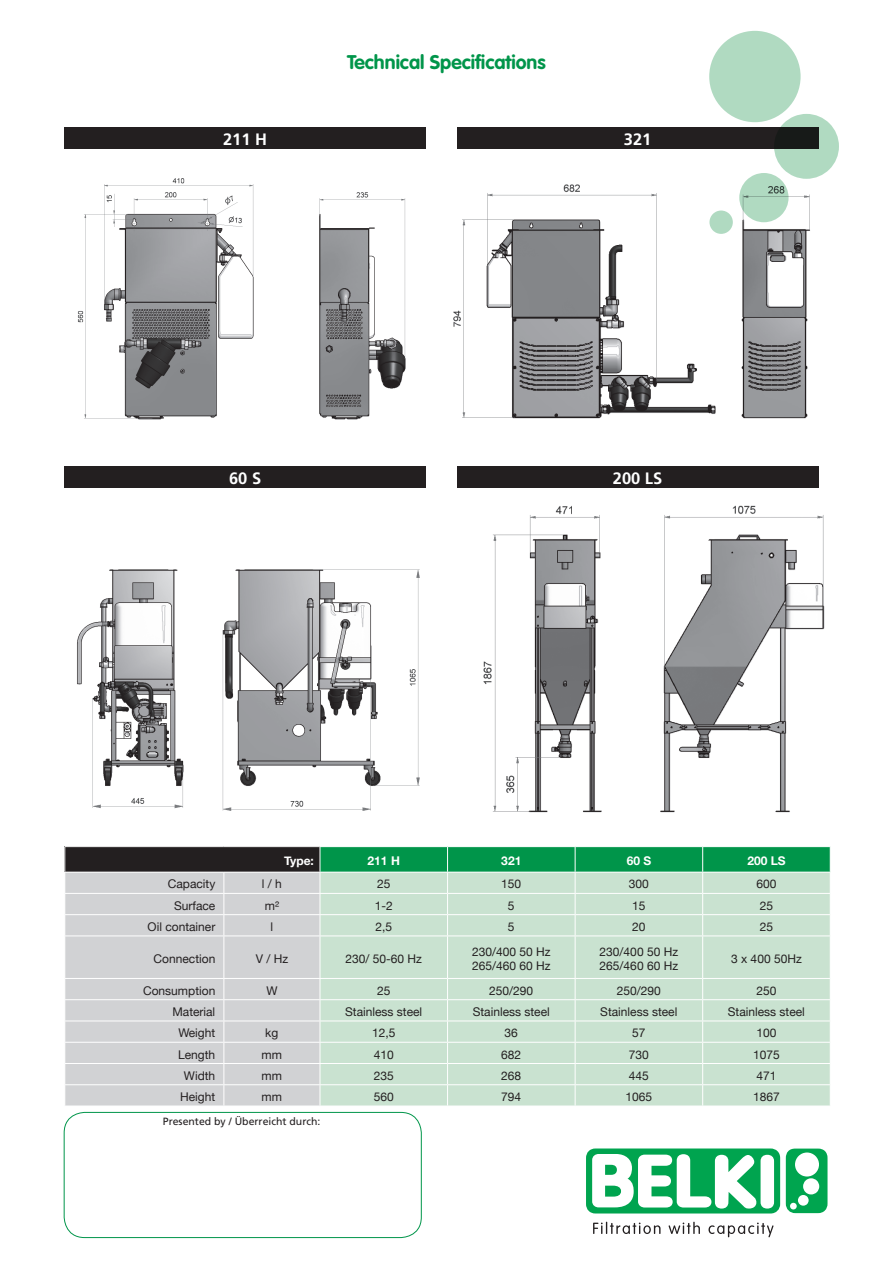
<style>
.page{position:relative;width:893px;height:1263px;background:#fff}
.page>*{position:absolute;margin:0;border:0;box-sizing:border-box;transform-origin:0 0}
.t1{font:700 19.5px "VAG Rounded";color:#00954a}
.t2{font:700 16.5px "Frutiger";color:#fff}
.t3{font:12px/14.4px "Helvetica Neue";color:#231f20}
.t4{font:700 12px "Helvetica Neue";color:#fff}
.t5{font:10.5px "Frutiger";color:#231f20}
</style>
<div class="page">
<div style="left:586px;top:1148px;width:194px;height:65px;background:#00a44f;border-radius:10px"></div>
<div style="left:761px;top:1155px;width:13px;height:53px;background:#fff;border-radius:7px"></div>
<svg style="left:592px;top:1154px;width:164px;height:54px"></svg>
<div style="left:786px;top:1148px;width:41px;height:65px;background:#00a54f;border-radius:9px"></div>
<svg style="left:593px;top:1222px;width:67px;height:12px"></svg>
<svg style="left:669px;top:1222px;width:31px;height:12px"></svg>
<svg style="left:708px;top:1222px;width:65px;height:15px"></svg>
<svg style="left:790px;top:1152px;width:29px;height:57px"></svg>
<div style="left:64px;top:1112px;width:358px;height:126px;border:1px solid #00954a;border-radius:21px"></div>
<img style="left:77px;top:569px;width:343px;height:242px">
<img style="left:483px;top:505px;width:342px;height:308px">
<div style="left:64px;top:467px;width:362px;height:21px;background:#231f20"></div>
<div style="left:457px;top:467px;width:361px;height:21px;background:#231f20"></div>
<img style="left:77px;top:178px;width:329px;height:242px">
<img style="left:453px;top:184px;width:355px;height:235px">
<div style="left:64px;top:128px;width:362px;height:21px;background:#231f20"></div>
<div style="left:457px;top:128px;width:361px;height:21px;background:#231f20"></div>
<svg style="left:709px;top:31px;width:130px;height:203px"></svg>
<div style="left:65px;top:847px;width:255px;height:25px;background:#231f20"></div>
<div style="left:65px;top:873px;width:255px;height:233px;background:#d1d2d4"></div>
<div style="left:321px;top:936px;width:509px;height:170px;background:#c9e2d0"></div>
<hr style="left:64px;top:914px;width:160px;height:1px;background:#fff">
<hr style="left:224px;top:914px;width:96px;height:1px;background:#fff">
<hr style="left:64px;top:935px;width:160px;height:1px;background:#fff">
<hr style="left:224px;top:935px;width:96px;height:1px;background:#fff">
<hr style="left:223px;top:936px;width:1px;height:42px;background:#fff">
<hr style="left:447px;top:936px;width:1px;height:42px;background:#fff">
<hr style="left:575px;top:936px;width:1px;height:42px;background:#fff">
<hr style="left:702px;top:936px;width:1px;height:42px;background:#fff">
<hr style="left:64px;top:978px;width:160px;height:1px;background:#fff">
<hr style="left:224px;top:978px;width:96px;height:1px;background:#fff">
<hr style="left:320px;top:978px;width:128px;height:1px;background:#fff">
<hr style="left:448px;top:978px;width:127px;height:1px;background:#fff">
<hr style="left:575px;top:978px;width:128px;height:1px;background:#fff">
<hr style="left:703px;top:978px;width:128px;height:1px;background:#fff">
<hr style="left:64px;top:999px;width:160px;height:1px;background:#fff">
<hr style="left:224px;top:999px;width:96px;height:1px;background:#fff">
<hr style="left:320px;top:999px;width:128px;height:1px;background:#fff">
<hr style="left:448px;top:999px;width:127px;height:1px;background:#fff">
<hr style="left:575px;top:999px;width:128px;height:1px;background:#fff">
<hr style="left:703px;top:999px;width:128px;height:1px;background:#fff">
<hr style="left:64px;top:1020px;width:160px;height:1px;background:#fff">
<hr style="left:224px;top:1020px;width:96px;height:1px;background:#fff">
<hr style="left:320px;top:1020px;width:128px;height:1px;background:#fff">
<hr style="left:448px;top:1020px;width:127px;height:1px;background:#fff">
<hr style="left:575px;top:1020px;width:128px;height:1px;background:#fff">
<hr style="left:703px;top:1020px;width:128px;height:1px;background:#fff">
<hr style="left:64px;top:1042px;width:160px;height:1px;background:#fff">
<hr style="left:224px;top:1042px;width:96px;height:1px;background:#fff">
<hr style="left:320px;top:1042px;width:128px;height:1px;background:#fff">
<hr style="left:448px;top:1042px;width:127px;height:1px;background:#fff">
<hr style="left:575px;top:1042px;width:128px;height:1px;background:#fff">
<hr style="left:703px;top:1042px;width:128px;height:1px;background:#fff">
<hr style="left:64px;top:1063px;width:160px;height:1px;background:#fff">
<hr style="left:224px;top:1063px;width:96px;height:1px;background:#fff">
<hr style="left:320px;top:1063px;width:128px;height:1px;background:#fff">
<hr style="left:448px;top:1063px;width:127px;height:1px;background:#fff">
<hr style="left:575px;top:1063px;width:128px;height:1px;background:#fff">
<hr style="left:703px;top:1063px;width:128px;height:1px;background:#fff">
<hr style="left:64px;top:1084px;width:160px;height:1px;background:#fff">
<hr style="left:224px;top:1084px;width:96px;height:1px;background:#fff">
<svg style="left:223px;top:979px;width:1px;height:127px"></svg>
<hr style="left:320px;top:1084px;width:128px;height:1px;background:#fff">
<svg style="left:320px;top:979px;width:1px;height:127px"></svg>
<hr style="left:448px;top:1084px;width:127px;height:1px;background:#fff">
<svg style="left:447px;top:979px;width:1px;height:127px"></svg>
<hr style="left:575px;top:1084px;width:128px;height:1px;background:#fff">
<svg style="left:575px;top:979px;width:1px;height:127px"></svg>
<hr style="left:703px;top:1084px;width:128px;height:1px;background:#fff">
<svg style="left:702px;top:979px;width:1px;height:127px"></svg>
<hr style="left:64px;top:893px;width:160px;height:1px;background:#fff">
<svg style="left:223px;top:873px;width:1px;height:62px"></svg>
<hr style="left:224px;top:893px;width:96px;height:1px;background:#fff">
<svg style="left:320px;top:847px;width:511px;height:88px;background:#92cdac"></svg>
<hr style="left:448px;top:893px;width:127px;height:1px;background:#fff">
<svg style="left:64px;top:847px;width:1px;height:25px"></svg>
<hr style="left:320px;top:872px;width:128px;height:1px;background:#fff">
<hr style="left:448px;top:872px;width:127px;height:1px;background:#fff">
<hr style="left:575px;top:872px;width:128px;height:1px;background:#fff">
<hr style="left:703px;top:872px;width:128px;height:1px;background:#fff">
<h1 class="t1" style="left:347px;top:51px;width:200px">Technical Specifications</h1>
<h2 class="t2" style="left:223px;top:129px;width:46px">211 H</h2>
<h2 class="t2" style="left:624px;top:129px;width:29px">321</h2>
<h2 class="t2" style="left:229px;top:468px;width:34px">60 S</h2>
<h2 class="t2" style="left:613px;top:468px;width:51px">200 LS</h2>
<p class="t4" style="left:284px;top:850px;width:31px">Type:</p>
<p class="t4" style="left:368px;top:850px;width:34px">211 H</p>
<p class="t4" style="left:501px;top:850px;width:22px">321</p>
<p class="t4" style="left:627px;top:850px;width:26px">60 S</p>
<p class="t4" style="left:747px;top:850px;width:40px">200 LS</p>
<p class="t3" style="left:168px;top:876px;width:49px">Capacity</p>
<p class="t3" style="left:262px;top:876px;width:22px">l / h</p>
<p class="t3" style="left:377px;top:876px;width:15px">25</p>
<p class="t3" style="left:501px;top:876px;width:22px">150</p>
<p class="t3" style="left:629px;top:876px;width:22px">300</p>
<p class="t3" style="left:756px;top:876px;width:22px">600</p>
<p class="t3" style="left:174px;top:897px;width:43px">Surface</p>
<p class="t3" style="left:265px;top:897px;width:16px">m²</p>
<p class="t3" style="left:375px;top:897px;width:20px">1-2</p>
<p class="t3" style="left:508px;top:897px;width:8px">5</p>
<p class="t3" style="left:632px;top:897px;width:15px">15</p>
<p class="t3" style="left:760px;top:897px;width:15px">25</p>
<p class="t3" style="left:148px;top:919px;width:69px">Oil container</p>
<p class="t3" style="left:271px;top:919px;width:4px">l</p>
<p class="t3" style="left:375px;top:919px;width:18px">2,5</p>
<p class="t3" style="left:508px;top:919px;width:8px">5</p>
<p class="t3" style="left:632px;top:919px;width:15px">20</p>
<p class="t3" style="left:760px;top:919px;width:15px">25</p>
<p class="t3" style="left:154px;top:950px;width:63px">Connection</p>
<p class="t3" style="left:256px;top:950px;width:34px">V / Hz</p>
<p class="t3" style="left:345px;top:950px;width:78px">230/ 50-60 Hz</p>
<p class="t3" style="left:472px;top:943px;width:80px">230/400 50 Hz<br>265/460 60 Hz</p>
<p class="t3" style="left:600px;top:943px;width:80px">230/400 50 Hz<br>265/460 60 Hz</p>
<p class="t3" style="left:731px;top:950px;width:72px">3 x 400 50Hz</p>
<p class="t3" style="left:143px;top:982px;width:74px">Consumption</p>
<p class="t3" style="left:266px;top:982px;width:13px">W</p>
<p class="t3" style="left:377px;top:982px;width:15px">25</p>
<p class="t3" style="left:489px;top:982px;width:46px">250/290</p>
<p class="t3" style="left:617px;top:982px;width:46px">250/290</p>
<p class="t3" style="left:756px;top:982px;width:22px">250</p>
<p class="t3" style="left:172px;top:1004px;width:44px">Material</p>
<p class="t3" style="left:345px;top:1004px;width:79px">Stainless steel</p>
<p class="t3" style="left:473px;top:1004px;width:79px">Stainless steel</p>
<p class="t3" style="left:600px;top:1004px;width:79px">Stainless steel</p>
<p class="t3" style="left:728px;top:1004px;width:79px">Stainless steel</p>
<p class="t3" style="left:178px;top:1025px;width:38px">Weight</p>
<p class="t3" style="left:265px;top:1025px;width:15px">kg</p>
<p class="t3" style="left:372px;top:1025px;width:25px">12,5</p>
<p class="t3" style="left:505px;top:1025px;width:15px">36</p>
<p class="t3" style="left:632px;top:1025px;width:15px">57</p>
<p class="t3" style="left:756px;top:1025px;width:22px">100</p>
<p class="t3" style="left:178px;top:1046px;width:39px">Length</p>
<p class="t3" style="left:262px;top:1046px;width:22px">mm</p>
<p class="t3" style="left:374px;top:1046px;width:22px">410</p>
<p class="t3" style="left:501px;top:1046px;width:22px">682</p>
<p class="t3" style="left:629px;top:1046px;width:22px">730</p>
<p class="t3" style="left:753px;top:1046px;width:28px">1075</p>
<p class="t3" style="left:184px;top:1067px;width:33px">Width</p>
<p class="t3" style="left:262px;top:1067px;width:22px">mm</p>
<p class="t3" style="left:374px;top:1067px;width:22px">235</p>
<p class="t3" style="left:501px;top:1067px;width:22px">268</p>
<p class="t3" style="left:629px;top:1067px;width:22px">445</p>
<p class="t3" style="left:756px;top:1067px;width:22px">471</p>
<p class="t3" style="left:180px;top:1089px;width:37px">Height</p>
<p class="t3" style="left:262px;top:1089px;width:22px">mm</p>
<p class="t3" style="left:374px;top:1089px;width:22px">560</p>
<p class="t3" style="left:501px;top:1089px;width:22px">794</p>
<p class="t3" style="left:625px;top:1089px;width:28px">1065</p>
<p class="t3" style="left:753px;top:1089px;width:28px">1867</p>
<p class="t5" style="left:163px;top:1115px;width:159px">Presented by / Überreicht durch:</p>
</div>
